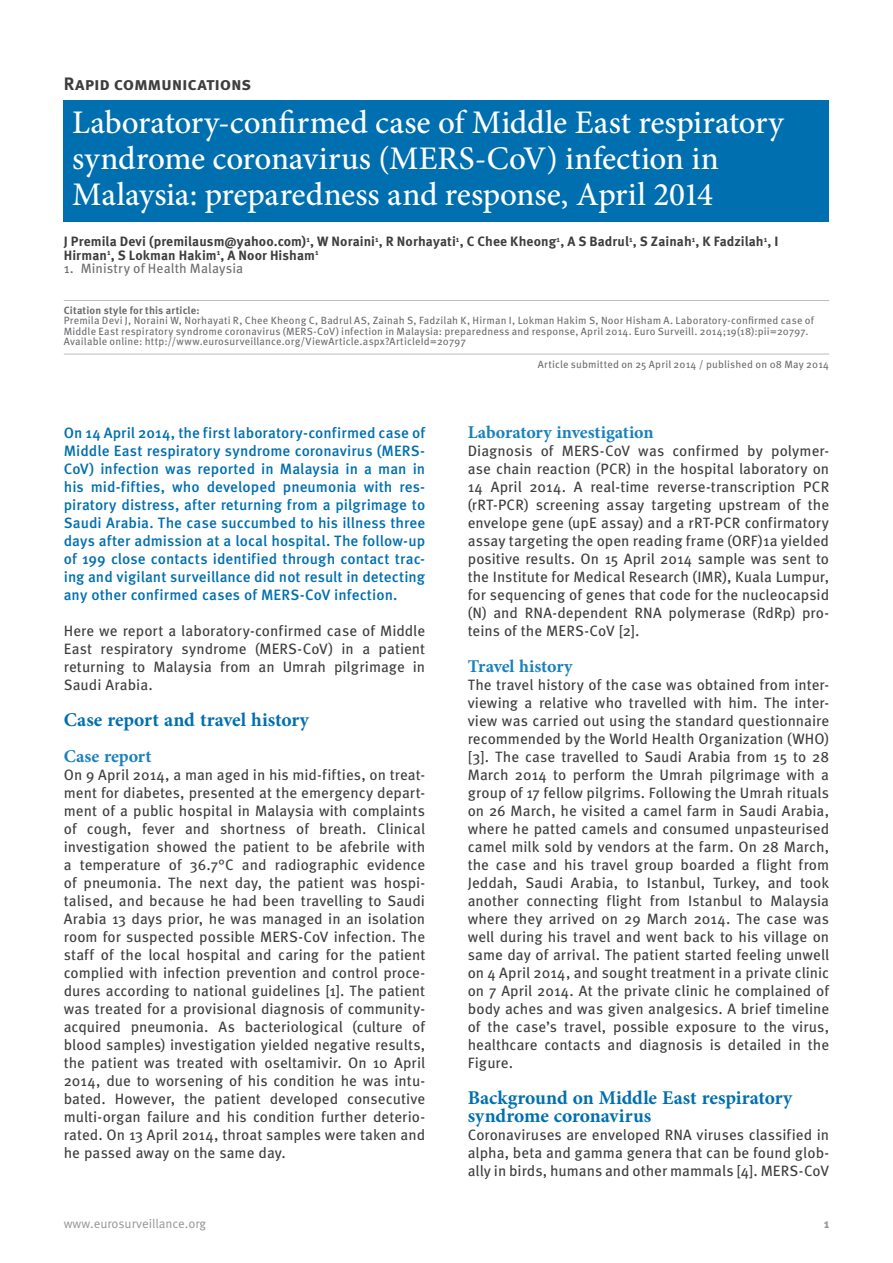
<style>
.page{position:relative;width:893px;height:1263px;background:#fff}
.page>*{position:absolute;margin:0;border:0;box-sizing:border-box;transform-origin:0 0}
.t1{font:500 33px/36px "Minion Pro";letter-spacing:-.005em;color:#fff}
.t2{font:700 19.5px/18px "Minion Pro";letter-spacing:-.005em;color:#006faf}
.t3{font:700 18px "Minion Pro";letter-spacing:-.005em;color:#1a81bb}
.t4{font:700 18px "Meta Pro";letter-spacing:-.015em;color:#3e3e3f}
.t5{font:15px/18px "Meta Pro";color:#3e3e3f;text-align:justify}
.t6{font:500 15px/18px "Meta Pro";letter-spacing:.005em;color:#006faf;text-align:justify}
.t7{font:700 13.5px/13.5px "Meta Pro";letter-spacing:.005em;color:#3e3e3f}
.t8{font:13.5px "Meta Pro";letter-spacing:.01em;color:#6c6d70}
.t9{font:12.75px "Meta Pro";color:#939598}
.t10{font:700 12.75px "Meta Pro";color:#939598}
.t11{font:10.5px/10.5px "Meta Pro";letter-spacing:.015em;color:#6c6d70}
.t12{font:700 10.5px "Meta Pro";letter-spacing:.015em;color:#6c6d70}
</style>
<div class="page">
<hr style="left:64px;top:300px;width:765px;height:1px;background:#bcbdc0">
<hr style="left:64px;top:354px;width:765px;height:1px;background:#bcbdc0">
<div style="left:64px;top:100px;width:765px;height:122px;background:#006faf"></div>
<p class="t4" style="left:64px;top:72px;width:189px">Rapid communications</p>
<h1 class="t1" style="left:72px;top:104px;width:713px">Laboratory-confirmed case of Middle East respiratory syndrome coronavirus (MERS-CoV) infection in<br>Malaysia: preparedness and response, April 2014</h1>
<p class="t7" style="left:64px;top:235px;width:716px">J Premila Devi (premilausm@yahoo.com)<sup>1</sup>, W Noraini<sup>1</sup>, R Norhayati<sup>1</sup>, C Chee Kheong<sup>1</sup>, A S Badrul<sup>1</sup>, S Zainah<sup>1</sup>, K Fadzilah<sup>1</sup>, I<br>Hirman<sup>1</sup>, S Lokman Hakim<sup>1</sup>, A Noor Hisham<sup>1</sup></p>
<p class="t8" style="left:64px;top:260px;width:181px">1. Ministry of Health Malaysia</p>
<p class="t12" style="left:64px;top:303px;width:137px">Citation style for this article:</p>
<p class="t11" style="left:64px;top:316px;width:752px">Premila Devi J, Noraini W, Norhayati R, Chee Kheong C, Badrul AS, Zainah S, Fadzilah K, Hirman I, Lokman Hakim S, Noor Hisham A. Laboratory-confirmed case of<br>Middle East respiratory syndrome coronavirus (MERS-CoV) infection in Malaysia: preparedness and response, April 2014. Euro Surveill. 2014;19(18):pii=20797.<br>Available online: http://www.eurosurveillance.org/ViewArticle.aspx?ArticleId=20797</p>
<p class="t11" style="left:538px;top:360px;width:293px">Article submitted on 25 April 2014 / published on 08 May 2014</p>
<p class="t6" style="left:64px;top:424px;width:363px">On 14 April 2014, the first laboratory-confirmed case of Middle East respiratory syndrome coronavirus (MERS-CoV) infection was reported in Malaysia in a man in his mid-fifties, who developed pneumonia with res&shy;piratory distress, after returning from a pilgrimage to Saudi Arabia. The case succumbed to his illness three days after admission at a local hospital. The follow-up of 199 close contacts identified through contact trac&shy;ing and vigilant surveillance did not result in detecting any other confirmed cases of MERS-CoV infection.</p>
<p class="t5" style="left:64px;top:622px;width:363px">Here we report a laboratory-confirmed case of Middle East respiratory syndrome (MERS-CoV) in a patient returning to Malaysia from an Umrah pilgrimage in Saudi Arabia.</p>
<h2 class="t2" style="left:64px;top:710px;width:247px">Case report and travel history</h2>
<p class="t3" style="left:64px;top:743px;width:89px">Case report</p>
<p class="t5" style="left:64px;top:766px;width:363px">On 9 April 2014, a man aged in his mid-fifties, on treat&shy;ment for diabetes, presented at the emergency depart&shy;ment of a public hospital in Malaysia with complaints of cough, fever and shortness of breath. Clinical investigation showed the patient to be afebrile with a temperature of 36.7°C and radiographic evidence of pneumonia. The next day, the patient was hospi&shy;talised, and because he had been travelling to Saudi Arabia 13 days prior, he was managed in an isolation room for suspected possible MERS-CoV infection. The staff of the local hospital and caring for the patient complied with infection prevention and control proce&shy;dures according to national guidelines [1]. The patient was treated for a provisional diagnosis of community&shy;acquired pneumonia. As bacteriological (culture of blood samples) investigation yielded negative results, the patient was treated with oseltamivir. On 10 April 2014, due to worsening of his condition he was intu&shy;bated. However, the patient developed consecutive multi-organ failure and his condition further deterio&shy;rated. On 13 April 2014, throat samples were taken and he passed away on the same day.</p>
<p class="t3" style="left:468px;top:419px;width:187px">Laboratory investigation</p>
<p class="t5" style="left:468px;top:442px;width:363px">Diagnosis of MERS-CoV was confirmed by polymer&shy;ase chain reaction (PCR) in the hospital laboratory on 14 April 2014. A real-time reverse-transcription PCR (rRT-PCR) screening assay targeting upstream of the envelope gene (upE assay) and a rRT-PCR confirmatory assay targeting the open reading frame (ORF)1a yielded positive results. On 15 April 2014 sample was sent to the Institute for Medical Research (IMR), Kuala Lumpur, for sequencing of genes that code for the nucleocapsid (N) and RNA-dependent RNA polymerase (RdRp) pro&shy;teins of the MERS-CoV [2].</p>
<p class="t3" style="left:468px;top:653px;width:106px">Travel history</p>
<p class="t5" style="left:468px;top:676px;width:363px">The travel history of the case was obtained from inter&shy;viewing a relative who travelled with him. The inter&shy;view was carried out using the standard questionnaire recommended by the World Health Organization (WHO) [3]. The case travelled to Saudi Arabia from 15 to 28<br>March 2014 to perform the Umrah pilgrimage with a group of 17 fellow pilgrims. Following the Umrah rituals on 26 March, he visited a camel farm in Saudi Arabia, where he patted camels and consumed unpasteurised camel milk sold by vendors at the farm. On 28 March, the case and his travel group boarded a flight from Jeddah, Saudi Arabia, to Istanbul, Turkey, and took another connecting flight from Istanbul to Malaysia where they arrived on 29 March 2014. The case was well during his travel and went back to his village on same day of arrival. The patient started feeling unwell on 4 April 2014, and sought treatment in a private clinic on 7 April 2014. At the private clinic he complained of body aches and was given analgesics. A brief timeline of the case’s travel, possible exposure to the virus, healthcare contacts and diagnosis is detailed in the Figure.</p>
<h2 class="t2" style="left:468px;top:1088px;width:326px">Background on Middle East respiratory syndrome coronavirus</h2>
<p class="t5" style="left:468px;top:1126px;width:363px">Coronaviruses are enveloped RNA viruses classified in alpha, beta and gamma genera that can be found glob&shy;ally in birds, humans and other mammals [4]. MERS-CoV</p>
<p class="t9" style="left:64px;top:1215px;width:144px">www.eurosurveillance.org</p>
<p class="t10" style="left:824px;top:1215px;width:7px">1</p>
</div>
